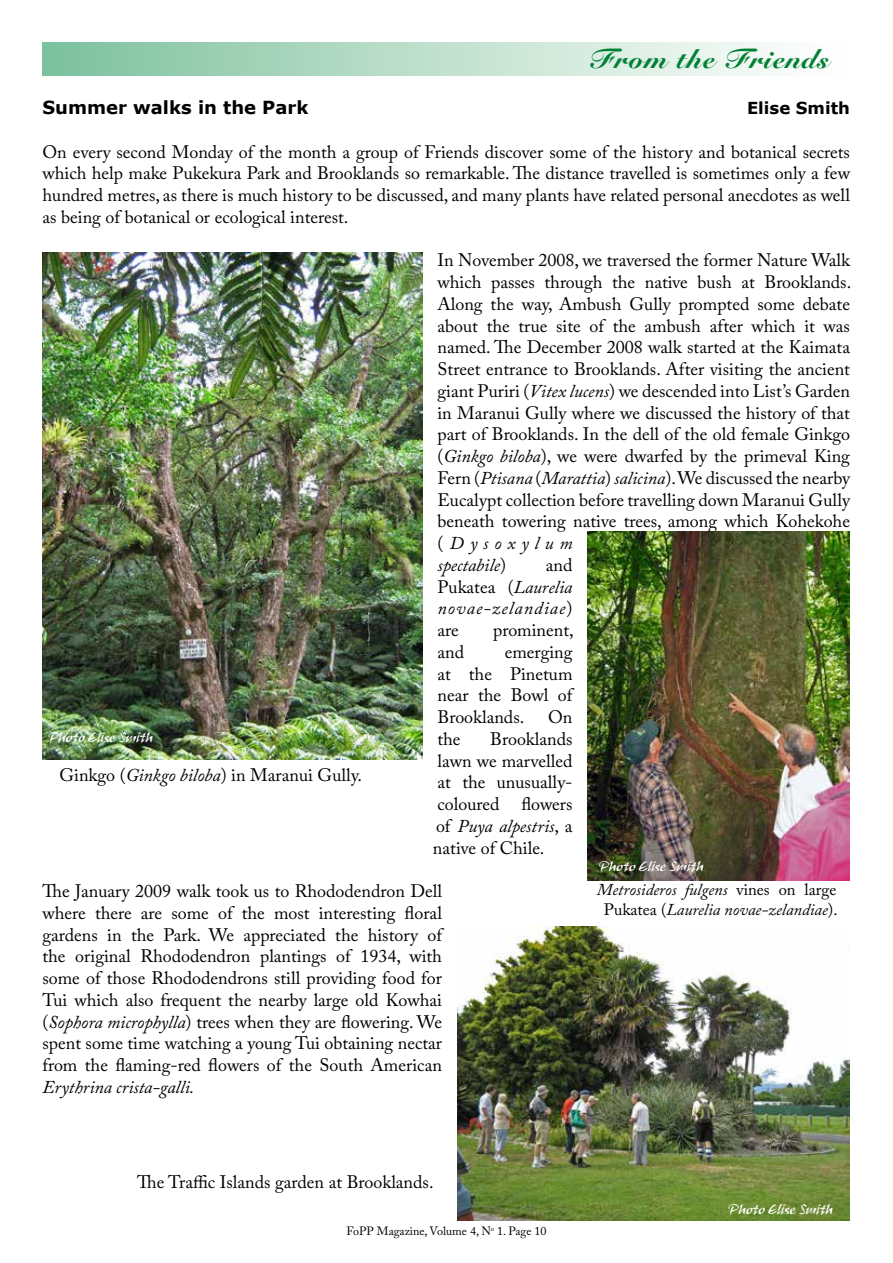
<style>
.page{position:relative;width:893px;height:1263px;background:#fff}
.page>*{position:absolute;margin:0;border:0;box-sizing:border-box;transform-origin:0 0}
.t1{font:900 27px "Snell Roundhand";letter-spacing:.05em;color:#008034}
.t2{font:18px/21.8px "Adobe Caslon Pro";color:#000;text-align:justify}
.t3{font:italic 18px/21.8px "Adobe Caslon Pro";letter-spacing:.01em;color:#000;text-align:justify}
.t4{font:700 18px "Verdana";color:#000}
.t5{font:italic 16.5px/19.8px "Adobe Caslon Pro";color:#000;text-align:center}
.t6{font:700 16.5px "Verdana";color:#000}
.t7{font:15px "Ruach Let Plain";color:#fff}
.t8{font:12px "Adobe Caslon Pro";color:#000}
.s1{font-style:italic}
.s2{font-style:normal}
</style>
<div class="page">
<div style="left:43px;top:43px;width:807px;height:32px;background:linear-gradient(to right,#7ec19e,#fff)"></div>
<img style="left:43px;top:252px;width:380px;height:507px">
<img style="left:588px;top:532px;width:262px;height:349px">
<img style="left:458px;top:926px;width:392px;height:294px">
<h1 class="t1" style="left:590px;top:43px;width:241px">From the Friends</h1>
<p class="t4" style="left:43px;top:96px;width:267px">Summer walks in the Park</p>
<p class="t6" style="left:747px;top:97px;width:105px">Elise Smith</p>
<p class="t2" style="left:43px;top:141px;width:809px">On every second Monday of the month a group of Friends discover some of the history and botanical secrets which help make Pukekura Park and Brooklands so remarkable. The distance travelled is sometimes only a few hundred metres, as there is much history to be discussed, and many plants have related personal anecdotes as well as being of botanical or ecological interest.</p>
<p class="t2" style="left:437px;top:249px;width:415px;text-align:left">In November 2008, we traversed the former Nature Walk which passes through the native bush at Brooklands.<br>Along the way, Ambush Gully prompted some debate about the true site of the ambush after which it was named. The December 2008 walk started at the Kaimata Street entrance to Brooklands. After visiting the ancient giant Puriri (<span class="s1">Vitex lucens</span>) we descended into List’s Garden in Maranui Gully where we discussed the history of that part of Brooklands. In the dell of the old female Ginkgo (<span class="s1">Ginkgo biloba</span>), we were dwarfed by the primeval King Fern (<span class="s1">Ptisana</span> (<span class="s1">Marattia</span>) <span class="s1">salicina</span>). We discussed the nearby Eucalypt collection before travelling down Maranui Gully beneath towering native trees, among which Kohekohe (<span class="s1">Dysoxylum<br>spectabile</span>)</p>
<p class="t3" style="left:437px;top:554px;width:137px;text-indent:108px"><span class="s2">and Pukatea (</span>Laurelia novae-zelandiae<span class="s2">) are</span></p>
<p class="t2" style="left:493px;top:619px;width:82px">prominent,</p>
<p class="t2" style="left:437px;top:641px;width:28px">and</p>
<p class="t2" style="left:437px;top:641px;width:137px;text-indent:67px">emerging at the Pinetum near the Bowl of Brooklands.</p>
<p class="t2" style="left:548px;top:706px;width:26px">On</p>
<p class="t2" style="left:433px;top:728px;width:141px;text-indent:57px">Brooklands lawn we marvelled at the unusually&shy;coloured flowers of <span class="s1">Puya alpestris</span>, a native of Chile.</p>
<p class="t2" style="left:43px;top:880px;width:401px">The January 2009 walk took us to Rhododendron Dell where there are some of the most interesting floral gardens in the Park. We appreciated the history of the original Rhododendron plantings of 1934, with some of those Rhododendrons still providing food for Tui which also frequent the nearby large old Kowhai (<span class="s1">Sophora microphylla</span>) trees when they are flowering. We spent some time watching a young Tui obtaining nectar from the flaming-red flowers of the South American</p>
<p class="t3" style="left:43px;top:1076px;width:153px">Erythrina crista-galli.</p>
<p class="t2" style="left:437px;top:728px;width:25px">the</p>
<p class="t7" style="left:48px;top:727px;width:107px">Photo Elise Smith</p>
<p class="t2" style="left:60px;top:764px;width:304px">Ginkgo (<span class="s1">Ginkgo biloba</span>) in Maranui Gully.</p>
<p class="t7" style="left:598px;top:856px;width:107px">Photo Elise Smith</p>
<p class="t5" style="left:597px;top:879px;width:242px">Metrosideros fulgens <span class="s2">vines on large<br>Pukatea (</span>Laurelia novae-zelandiae<span class="s2">).</span></p>
<p class="t2" style="left:137px;top:1171px;width:298px">The Traffic Islands garden at Brooklands.</p>
<p class="t8" style="left:346px;top:1224px;width:202px">FoPP Magazine, Volume 4, N<sup>o</sup> 1. Page 10</p>
<p class="t7" style="left:728px;top:1199px;width:107px">Photo Elise Smith</p>
</div>
